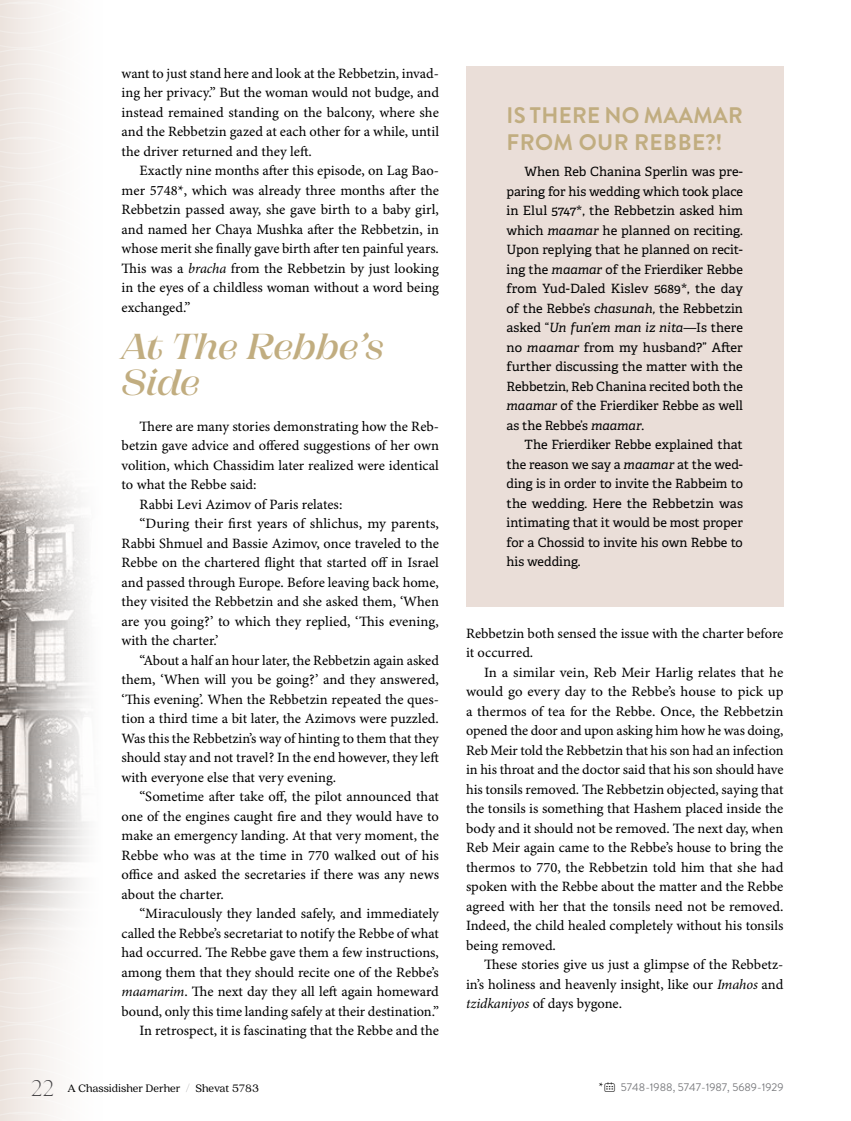
<style>
.page{position:relative;width:851px;height:1121px;background:#fff}
.page>*{position:absolute;margin:0;border:0;box-sizing:border-box;transform-origin:0 0}
.t1{font:italic 500 36px/36px "Campaign Serif";letter-spacing:-.005em;color:#c1ad80}
.t2{font:700 22.5px/27px "Brandon Grotesque";letter-spacing:.015em;color:#c1ad80}
.t3{font:14.25px/19.5px "Minion Pro Capt";letter-spacing:-.005em;color:#000;text-align:justify}
.t4{font:12.75px/19.5px "Adelle PE";color:#000;text-align:justify}
.t5{font:12px "Quincy CF";color:#000}
.t6{font:11.25px "Brandon Grotesque";color:#7c7d80}
.s1{font-family:"Minion Pro";font-style:italic}
.s2{font-style:italic}
.s3{font-family:"Silk Serif";font-weight:200;font-size:22.5px;color:#414042}
.s4{font-family:"Silk Serif";font-weight:300;color:#414042}
.s5{font-family:"Minion Pro";color:#000}
.s6{font-family:"Panton Icons C";font-weight:700;color:#000}
</style>
<div class="page">
<svg style="left:0;top:0;width:56px;height:1121px"></svg>
<img style="left:0;top:425px;width:89px;height:564px">
<div style="left:466px;top:67px;width:317px;height:540px;background:#eaded8"></div>
<p class="t3" style="left:122px;top:64px;width:319px">want to just stand here and look at the Rebbetzin, invad&shy;ing her privacy.” But the woman would not budge, and instead remained standing on the balcony, where she and the Rebbetzin gazed at each other for a while, until the driver returned and they left.</p>
<p class="t3" style="left:122px;top:162px;width:319px;text-indent:18px">Exactly nine months after this episode, on Lag Bao&shy;mer 5748*, which was already three months after the Rebbetzin passed away, she gave birth to a baby girl, and named her Chaya Mushka after the Rebbetzin, in whose merit she finally gave birth after ten painful years.<br>This was a <span class="s1">bracha</span> from the Rebbetzin by just looking in the eyes of a childless woman without a word being exchanged.”</p>
<h1 class="t1" style="left:122px;top:326px;width:264px">At The Rebbe’s<br>Side</h1>
<p class="t3" style="left:140px;top:417px;width:301px">There are many stories demonstrating how the Reb-</p>
<p class="t3" style="left:122px;top:436px;width:319px">betzin gave advice and offered suggestions of her own</p>
<p class="t3" style="left:122px;top:456px;width:319px">volition, which Chassidim later realized were identical</p>
<p class="t3" style="left:122px;top:475px;width:137px">to what the Rebbe said:</p>
<p class="t3" style="left:140px;top:495px;width:204px">Rabbi Levi Azimov of Paris relates:</p>
<p class="t3" style="left:140px;top:514px;width:301px">“During their first years of shlichus, my parents,</p>
<p class="t3" style="left:122px;top:534px;width:319px">Rabbi Shmuel and Bassie Azimov, once traveled to the</p>
<p class="t3" style="left:122px;top:553px;width:319px">Rebbe on the chartered flight that started off in Israel</p>
<p class="t3" style="left:122px;top:573px;width:319px">and passed through Europe. Before leaving back home,</p>
<p class="t3" style="left:122px;top:592px;width:319px">they visited the Rebbetzin and she asked them, ‘When</p>
<p class="t3" style="left:122px;top:612px;width:319px">are you going?’ to which they replied, ‘This evening,</p>
<p class="t3" style="left:122px;top:631px;width:98px">with the charter.’</p>
<p class="t3" style="left:140px;top:651px;width:301px">“About a half an hour later, the Rebbetzin again asked</p>
<p class="t3" style="left:122px;top:670px;width:319px">them, ‘When will you be going?’ and they answered,</p>
<p class="t3" style="left:122px;top:690px;width:319px">‘This evening’. When the Rebbetzin repeated the ques-</p>
<p class="t3" style="left:122px;top:709px;width:319px">tion a third time a bit later, the Azimovs were puzzled.</p>
<p class="t3" style="left:122px;top:729px;width:319px">Was this the Rebbetzin’s way of hinting to them that they</p>
<p class="t3" style="left:122px;top:748px;width:319px">should stay and not travel? In the end however, they left</p>
<p class="t3" style="left:122px;top:768px;width:216px">with everyone else that very evening.</p>
<p class="t3" style="left:140px;top:787px;width:301px">“Sometime after take off, the pilot announced that</p>
<p class="t3" style="left:122px;top:807px;width:319px">one of the engines caught fire and they would have to</p>
<p class="t3" style="left:122px;top:826px;width:319px">make an emergency landing. At that very moment, the</p>
<p class="t3" style="left:122px;top:846px;width:319px">Rebbe who was at the time in 770 walked out of his</p>
<p class="t3" style="left:122px;top:865px;width:319px">office and asked the secretaries if there was any news</p>
<p class="t3" style="left:122px;top:885px;width:104px">about the charter.</p>
<p class="t3" style="left:140px;top:904px;width:301px">“Miraculously they landed safely, and immediately</p>
<p class="t3" style="left:122px;top:924px;width:319px">called the Rebbe’s secretariat to notify the Rebbe of what</p>
<p class="t3" style="left:122px;top:943px;width:319px">had occurred. The Rebbe gave them a few instructions,</p>
<p class="t3" style="left:122px;top:963px;width:319px">among them that they should recite one of the Rebbe’s</p>
<p class="t3" style="left:122px;top:982px;width:319px"><span class="s1">maamarim</span>. The next day they all left again homeward</p>
<p class="t3" style="left:122px;top:1002px;width:319px">bound, only this time landing safely at their destination.”</p>
<p class="t3" style="left:140px;top:1021px;width:301px">In retrospect, it is fascinating that the Rebbe and the</p>
<h2 class="t2" style="left:506px;top:102px;width:238px">IS THERE NO MAAMAR<br>FROM OUR REBBE?!</h2>
<p class="t4" style="left:506px;top:161px;width:238px;text-indent:18px">When Reb Chanina Sperlin was pre&shy;paring for his wedding which took place in Elul 5747*, the Rebbetzin asked him which <span class="s2">maamar</span> he planned on reciting.<br>Upon replying that he planned on recit&shy;ing the <span class="s2">maamar</span> of the Frierdiker Rebbe from Yud-Daled Kislev 5689*, the day of the Rebbe’s <span class="s2">chasunah,</span> the Rebbetzin asked “<span class="s2">Un fun’em man iz nita—</span>Is there no <span class="s2">maamar</span> from my husband?” After further discussing the matter with the Rebbetzin, Reb Chanina recited both the <span class="s2">maamar</span> of the Frierdiker Rebbe as well as the Rebbe’s <span class="s2">maamar</span>.</p>
<p class="t4" style="left:506px;top:434px;width:238px;text-indent:18px">The Frierdiker Rebbe explained that the reason we say a <span class="s2">maamar</span> at the wed&shy;ding is in order to invite the Rabbeim to the wedding. Here the Rebbetzin was intimating that it would be most proper for a Chossid to invite his own Rebbe to his wedding.</p>
<p class="t3" style="left:466px;top:624px;width:319px">Rebbetzin both sensed the issue with the charter before it occurred.</p>
<p class="t3" style="left:466px;top:663px;width:319px;text-indent:18px">In a similar vein, Reb Meir Harlig relates that he would go every day to the Rebbe’s house to pick up a thermos of tea for the Rebbe. Once, the Rebbetzin opened the door and upon asking him how he was doing, Reb Meir told the Rebbetzin that his son had an infection in his throat and the doctor said that his son should have his tonsils removed. The Rebbetzin objected, saying that the tonsils is something that Hashem placed inside the body and it should not be removed. The next day, when Reb Meir again came to the Rebbe’s house to bring the thermos to 770, the Rebbetzin told him that she had spoken with the Rebbe about the matter and the Rebbe agreed with her that the tonsils need not be removed.<br>Indeed, the child healed completely without his tonsils being removed.</p>
<p class="t3" style="left:466px;top:955px;width:319px;text-indent:18px">These stories give us just a glimpse of the Rebbetz&shy;in’s holiness and heavenly insight, like our <span class="s1">Imahos</span> and <span class="s1">tzidkaniyos</span> of days bygone.</p>
<p class="t5" style="left:31px;top:1081px;width:229px"><span class="s3">22</span> A Chassidisher Derher <span class="s4">/</span> Shevat 5783</p>
<p class="t6" style="left:599px;top:1079px;width:186px"><span class="s5">*</span><span class="s6">z</span> 5748-1988, 5747-1987, 5689-1929</p>
</div>
